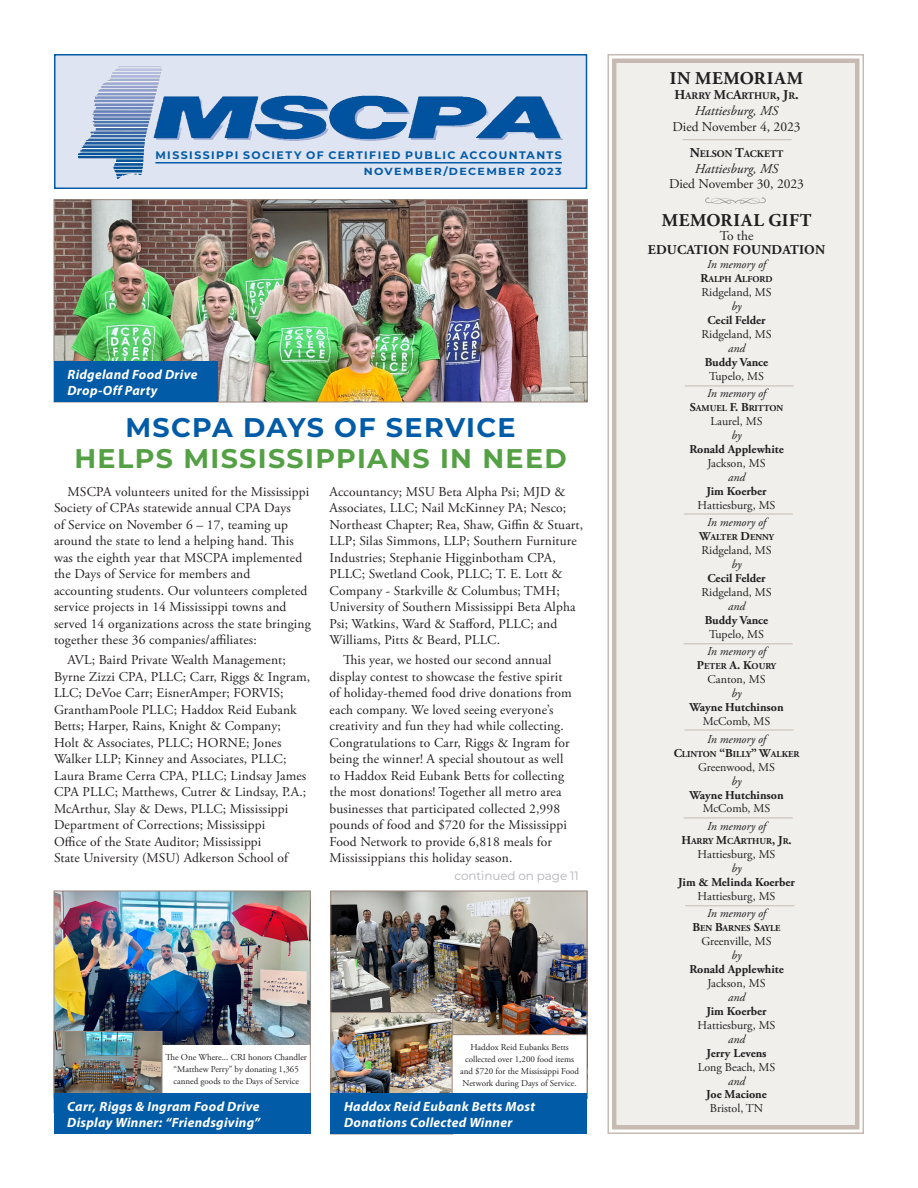
<style>
.page{position:relative;width:918px;height:1188px;background:#fff}
.page>*{position:absolute;margin:0;border:0;box-sizing:border-box;transform-origin:0 0}
.MemberNewsSubHeads{font:700 27px/31.5px "Montserrat";letter-spacing:.05em;color:#54a044;text-align:center}
.t1{font:700 18px "Adobe Garamond Pro";letter-spacing:.035em;color:#231f20}
.BasicBodyCopy{font:13.5px/16.5px "Adobe Garamond Pro";letter-spacing:.01em;color:#231f20}
.MSCPA_BodyCopy{font:italic 700 13.5px/15.9px "Myriad Pro";letter-spacing:.02em;color:#fff}
.t2{font:700 13.5px/14px "Adobe Garamond Pro";letter-spacing:.015em;color:#231f20;text-align:center}
.t3{font:12px/14px "Adobe Garamond Pro";color:#231f20;text-align:center}
.t4{font:italic 12px "Adobe Garamond Pro";color:#231f20}
.MemberNewsSubHeads-2{font:12px "Montserrat";letter-spacing:-.01em;color:#b2b3b7}
.t5{font:700 10.95px "Montserrat";letter-spacing:.13em;color:#015ba6}
.t6{font:700 10.35px "Montserrat";letter-spacing:.125em;color:#015ba6;scale:1.07 1}
.t7{font:700 10.2px "Adobe Garamond Pro";color:#231f20}
.Basic_Body_Paragraph{font:9px/12px "Adobe Garamond Pro";color:#231f20;text-align:center}
.t8{font:700 9px "Adobe Garamond Pro";color:#231f20}
.s1{color:#015ba6}
.s2{font-size:13.5px}
.s3{font-style:italic}
.s4{font-weight:400}
.s5{font-size:12px}
.s6{font-weight:700}
</style>
<div class="page">
<div style="left:54px;top:54px;width:533px;height:135px;background:#dfe4f2;border:2px solid #015ba6"></div>
<img style="left:79px;top:68px;width:483px;height:111px">
<hr style="left:155px;top:162px;width:407px;height:2px;background:#015ba6">
<div style="left:607px;top:54px;width:257px;height:1080px;background:#f0efec"></div>
<div style="left:612px;top:58px;width:248px;height:1072px;border:4px solid #c6bab3"></div>
<img style="left:56px;top:202px;width:529px;height:198px">
<div style="left:54px;top:200px;width:533px;height:202px;border:1px solid #9a877d"></div>
<img style="left:333px;top:893px;width:252px;height:141px">
<img style="left:333px;top:1014px;width:118px;height:80px">
<div style="left:331px;top:1012px;width:122px;height:122px;border:1px solid #9a877d"></div>
<img style="left:56px;top:893px;width:252px;height:152px">
<div style="left:54px;top:891px;width:256px;height:207px;border:1px solid #9a877d"></div>
<img style="left:56px;top:1033px;width:104px;height:61px">
<div style="left:54px;top:1031px;width:108px;height:82px;border:1px solid #9a877d"></div>
<div style="left:452px;top:1034px;width:135px;height:61px;border:1px solid #9a877d"></div>
<img style="left:704px;top:196px;width:63px;height:10px">
<div style="left:54px;top:362px;width:164px;height:40px;background:#015ba6"></div>
<div style="left:54px;top:1094px;width:256px;height:40px;background:#015ba6"></div>
<div style="left:331px;top:1094px;width:256px;height:40px;background:#015ba6"></div>
<hr style="left:683px;top:139px;width:109px;height:1px;background:#c6bab3">
<hr style="left:685px;top:386px;width:109px;height:1px;background:#c6bab3">
<hr style="left:684px;top:514px;width:109px;height:1px;background:#c6bab3">
<hr style="left:684px;top:643px;width:109px;height:1px;background:#c6bab3">
<hr style="left:685px;top:730px;width:109px;height:1px;background:#c6bab3">
<hr style="left:685px;top:905px;width:109px;height:1px;background:#c6bab3">
<hr style="left:684px;top:818px;width:109px;height:1px;background:#c6bab3">
<p class="t5" style="left:155px;top:147px;width:408px">MISSISSIPPI SOCIETY OF CERTIFIED PUBLIC ACCOUNTANTS</p>
<p class="t6" style="left:364px;top:164px;width:186px">NOVEMBER/DECEMBER 2023</p>
<p class="MSCPA_BodyCopy" style="left:68px;top:366px;width:131px">Ridgeland Food Drive<br>Drop-Off Party</p>
<p class="MemberNewsSubHeads" style="left:74px;top:410px;width:494px"><span class="s1">MSCPA DAYS OF SERVICE<br></span>HELPS MISSISSIPPIANS IN NEED</p>
<p class="BasicBodyCopy" style="left:54px;top:484px;width:258px;text-indent:14px">MSCPA volunteers united for the Mississippi Society of CPAs statewide annual CPA Days<br>of Service on November 6 – 17, teaming up around the state to lend a helping hand. This was the eighth year that MSCPA implemented the Days of Service for members and accounting students. Our volunteers completed service projects in 14 Mississippi towns and served 14 organizations across the state bringing together these 36 companies/affiliates:</p>
<p class="BasicBodyCopy" style="left:54px;top:652px;width:258px;text-indent:14px">AVL; Baird Private Wealth Management; Byrne Zizzi CPA, PLLC; Carr, Riggs &amp; Ingram, LLC; DeVoe Carr; EisnerAmper; FORVIS; GranthamPoole PLLC; Haddox Reid Eubank Betts; Harper, Rains, Knight &amp; Company;<br>Holt &amp; Associates, PLLC; HORNE; Jones Walker LLP; Kinney and Associates, PLLC; Laura Brame Cerra CPA, PLLC; Lindsay James CPA PLLC; Matthews, Cutrer &amp; Lindsay, P.A.; McArthur, Slay &amp; Dews, PLLC; Mississippi Department of Corrections; Mississippi<br>Office of the State Auditor; Mississippi<br>State University (MSU) Adkerson School of</p>
<p class="BasicBodyCopy" style="left:330px;top:484px;width:255px">Accountancy; MSU Beta Alpha Psi; MJD &amp; Associates, LLC; Nail McKinney PA; Nesco; Northeast Chapter; Rea, Shaw, Giffin &amp; Stuart, LLP; Silas Simmons, LLP; Southern Furniture Industries; Stephanie Higginbotham CPA, PLLC; Swetland Cook, PLLC; T. E. Lott &amp; Company - Starkville &amp; Columbus; TMH; University of Southern Mississippi Beta Alpha Psi; Watkins, Ward &amp; Stafford, PLLC; and Williams, Pitts &amp; Beard, PLLC.</p>
<p class="BasicBodyCopy" style="left:330px;top:652px;width:244px;text-indent:14px">This year, we hosted our second annual display contest to showcase the festive spirit of holiday-themed food drive donations from each company. We loved seeing everyone’s creativity and fun they had while collecting.<br>Congratulations to Carr, Riggs &amp; Ingram for being the winner! A special shoutout as well to Haddox Reid Eubank Betts for collecting the most donations! Together all metro area businesses that participated collected 2,998 pounds of food and $720 for the Mississippi Food Network to provide 6,818 meals for Mississippians this holiday season.</p>
<p class="MemberNewsSubHeads-2" style="left:455px;top:867px;width:126px">continued on page 11</p>
<p class="Basic_Body_Paragraph" style="left:166px;top:1051px;width:143px">The One Where... CRI honors Chandler “Matthew Perry” by donating 1,365 canned goods to the Days of Service</p>
<p class="Basic_Body_Paragraph" style="left:460px;top:1041px;width:121px">Haddox Reid Eubanks Betts collected over 1,200 food items and $720 for the Mississippi Food<br>Network during Days of Service.</p>
<p class="MSCPA_BodyCopy" style="left:67px;top:1098px;width:195px">Carr, Riggs &amp; Ingram Food Drive<br>Display Winner: “Friendsgiving”</p>
<p class="MSCPA_BodyCopy" style="left:344px;top:1098px;width:193px">Haddox Reid Eubank Betts Most<br>Donations Collected Winner</p>
<p class="t1" style="left:670px;top:67px;width:135px">IN MEMORIAM</p>
<p class="t7" style="left:674px;top:90px;width:126px"><span class="s2">H</span>ARRY <span class="s2">M</span>C<span class="s2">A</span>RTHUR<span class="s2">, J</span>R<span class="s2">.</span></p>
<p class="BasicBodyCopy" style="left:673px;top:103px;width:130px;line-height:15.8px;text-align:center"><span class="s3">Hattiesburg, MS<br></span>Died November 4, 2023</p>
<p class="t7" style="left:690px;top:148px;width:95px"><span class="s2">N</span>ELSON <span class="s2">T</span>ACKETT</p>
<p class="BasicBodyCopy" style="left:669px;top:161px;width:136px;line-height:15.8px;text-align:center"><span class="s3">Hattiesburg, MS<br></span>Died November 30, 2023</p>
<p class="t1" style="left:662px;top:210px;width:151px">MEMORIAL GIFT</p>
<p class="t2" style="left:648px;top:229px;width:179px"><span class="s4">To the<br></span>EDUCATION FOUNDATION</p>
<p class="t4" style="left:707px;top:257px;width:61px">In memory of</p>
<p class="t8" style="left:700px;top:274px;width:74px"><span class="s5">R</span>ALPH <span class="s5">A</span>LFORD</p>
<p class="t3" style="left:702px;top:286px;width:72px">Ridgeland, MS <span class="s3">by<br></span><span class="s6">Cecil Felder<br></span>Ridgeland, MS <span class="s3">and<br></span><span class="s6">Buddy Vance<br></span>Tupelo, MS</p>
<p class="t4" style="left:707px;top:386px;width:61px">In memory of</p>
<p class="t8" style="left:690px;top:403px;width:95px"><span class="s5">S</span>AMUEL <span class="s5">F. B</span>RITTON</p>
<p class="t3" style="left:689px;top:415px;width:96px">Laurel, MS<br><span class="s3">by<br></span><span class="s6">Ronald Applewhite<br></span>Jackson, MS<br><span class="s3">and<br></span><span class="s6">Jim Koerber<br></span>Hattiesburg, MS</p>
<p class="t4" style="left:707px;top:515px;width:61px">In memory of</p>
<p class="t8" style="left:699px;top:532px;width:76px"><span class="s5">W</span>ALTER <span class="s5">D</span>ENNY</p>
<p class="t3" style="left:702px;top:544px;width:72px">Ridgeland, MS <span class="s3">by<br></span><span class="s6">Cecil Felder<br></span>Ridgeland, MS <span class="s3">and<br></span><span class="s6">Buddy Vance<br></span>Tupelo, MS</p>
<p class="t4" style="left:707px;top:644px;width:61px">In memory of</p>
<p class="t8" style="left:697px;top:661px;width:81px"><span class="s5">P</span>ETER <span class="s5">A. K</span>OURY</p>
<p class="t3" style="left:689px;top:673px;width:96px">Canton, MS<br><span class="s3">by<br></span><span class="s6">Wayne Hutchinson<br></span>McComb, MS</p>
<p class="t4" style="left:707px;top:732px;width:61px">In memory of</p>
<p class="t8" style="left:674px;top:749px;width:127px"><span class="s5">C</span>LINTON <span class="s5">“B</span>ILLY<span class="s5">” W</span>ALKER</p>
<p class="t3" style="left:689px;top:760px;width:96px">Greenwood, MS<br><span class="s3">by<br></span><span class="s6">Wayne Hutchinson<br></span>McComb, MS</p>
<p class="t4" style="left:707px;top:819px;width:61px">In memory of</p>
<p class="t8" style="left:681px;top:836px;width:112px"><span class="s5">H</span>ARRY <span class="s5">M</span>C<span class="s5">A</span>RTHUR<span class="s5">, J</span>R<span class="s5">.</span></p>
<p class="t3" style="left:678px;top:847px;width:118px">Hattiesburg, MS<br><span class="s3">by<br></span><span class="s6">Jim &amp; Melinda Koerber<br></span>Hattiesburg, MS</p>
<p class="t4" style="left:707px;top:906px;width:61px">In memory of</p>
<p class="t8" style="left:692px;top:923px;width:90px"><span class="s5">B</span>EN <span class="s5">B</span>ARNES <span class="s5">S</span>AYLE</p>
<p class="t3" style="left:689px;top:935px;width:96px">Greenville, MS<br><span class="s3">by<br></span><span class="s6">Ronald Applewhite<br></span>Jackson, MS<br><span class="s3">and<br></span><span class="s6">Jim Koerber<br></span>Hattiesburg, MS <span class="s3">and<br></span><span class="s6">Jerry Levens<br></span>Long Beach, MS <span class="s3">and<br></span><span class="s6">Joe Macione<br></span>Bristol, TN</p>
</div>
